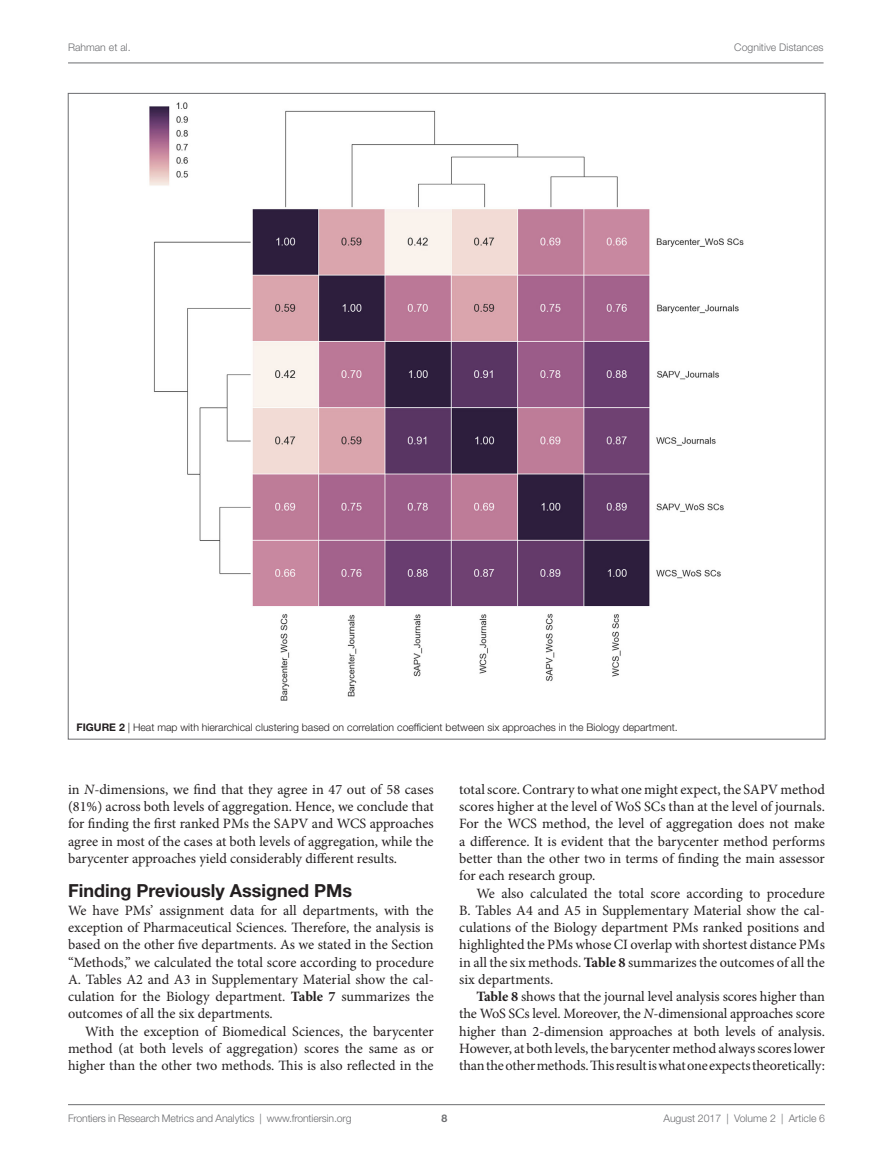
<style>
.page{position:relative;width:893px;height:1170px;background:#fff}
.page>*{position:absolute;margin:0;border:0;box-sizing:border-box;transform-origin:0 0}
.t1{font:700 18px "Helvetica Neue LT Std";color:#231f20}
.t2{font:14.25px/17.2px "Minion Pro";letter-spacing:-.005em;color:#231f20;text-align:justify}
.t3{font:300 10.5px "Helvetica Neue LT Std";letter-spacing:-.015em;color:#6c6d70}
.t4{font:300 10.5px "Helvetica Neue LT Std";color:#231f20}
.t5{font:700 10.5px "Helvetica Neue LT Std";color:#6c6d70}
.s1{font-weight:700}
.s2{font-style:italic}
</style>
<div class="page">
<img style="left:149px;top:102px;width:595px;height:598px">
<hr style="left:68px;top:63px;width:756px;height:1px;background:#6c6d70">
<hr style="left:68px;top:1104px;width:757px;height:1px;background:#6c6d70">
<p class="t3" style="left:68px;top:41px;width:64px">Rahman et al.</p>
<p class="t3" style="left:734px;top:41px;width:91px">Cognitive Distances</p>
<p class="t4" style="left:77px;top:720px;width:603px"><span class="s1">Figure 2</span> | Heat map with hierarchical clustering based on correlation coefficient between six approaches in the Biology department.</p>
<p class="t2" style="left:68px;top:780px;width:367px">in <span class="s2">N</span>-dimensions, we find that they agree in 47 out of 58 cases (81%) across both levels of aggregation. Hence, we conclude that for finding the first ranked PMs the SAPV and WCS approaches agree in most of the cases at both levels of aggregation, while the barycenter approaches yield considerably different results.</p>
<p class="t1" style="left:68px;top:879px;width:285px">Finding Previously Assigned PMs</p>
<p class="t2" style="left:68px;top:901px;width:367px">We have PMs’ assignment data for all departments, with the exception of Pharmaceutical Sciences. Therefore, the analysis is based on the other five departments. As we stated in the Section “Methods,” we calculated the total score according to procedure A. Tables A2 and A3 in Supplementary Material show the cal&shy;culation for the Biology department. <span class="s1">Table 7</span> summarizes the outcomes of all the six departments.</p>
<p class="t2" style="left:68px;top:1022px;width:367px;text-indent:17px">With the exception of Biomedical Sciences, the barycenter method (at both levels of aggregation) scores the same as or higher than the other two methods. This is also reflected in the</p>
<p class="t2" style="left:459px;top:780px;width:367px">total score. Contrary to what one might expect, the SAPV method scores higher at the level of WoS SCs than at the level of journals.<br>For the WCS method, the level of aggregation does not make a difference. It is evident that the barycenter method performs better than the other two in terms of finding the main assessor for each research group.</p>
<p class="t2" style="left:459px;top:884px;width:367px;text-indent:17px">We also calculated the total score according to procedure B. Tables A4 and A5 in Supplementary Material show the cal&shy;culations of the Biology department PMs ranked positions and highlighted the PMs whose CI overlap with shortest distance PMs in all the six methods. <span class="s1">Table 8</span> summarizes the outcomes of all the six departments.</p>
<p class="t2" style="left:459px;top:987px;width:367px;text-indent:17px"><span class="s1">Table 8</span> shows that the journal level analysis scores higher than the WoS SCs level. Moreover, the <span class="s2">N</span>-dimensional approaches score higher than 2-dimension approaches at both levels of analysis.<br>However, at both levels, the barycenter method always scores lower than the other methods. This result is what one expects theoretically:</p>
<p class="t3" style="left:68px;top:1111px;width:285px">Frontiers in Research Metrics and Analytics | www.frontiersin.org</p>
<p class="t3" style="left:663px;top:1111px;width:163px">August 2017 | Volume 2 | Article 6</p>
<p class="t5" style="left:441px;top:1111px;width:7px">8</p>
</div>
